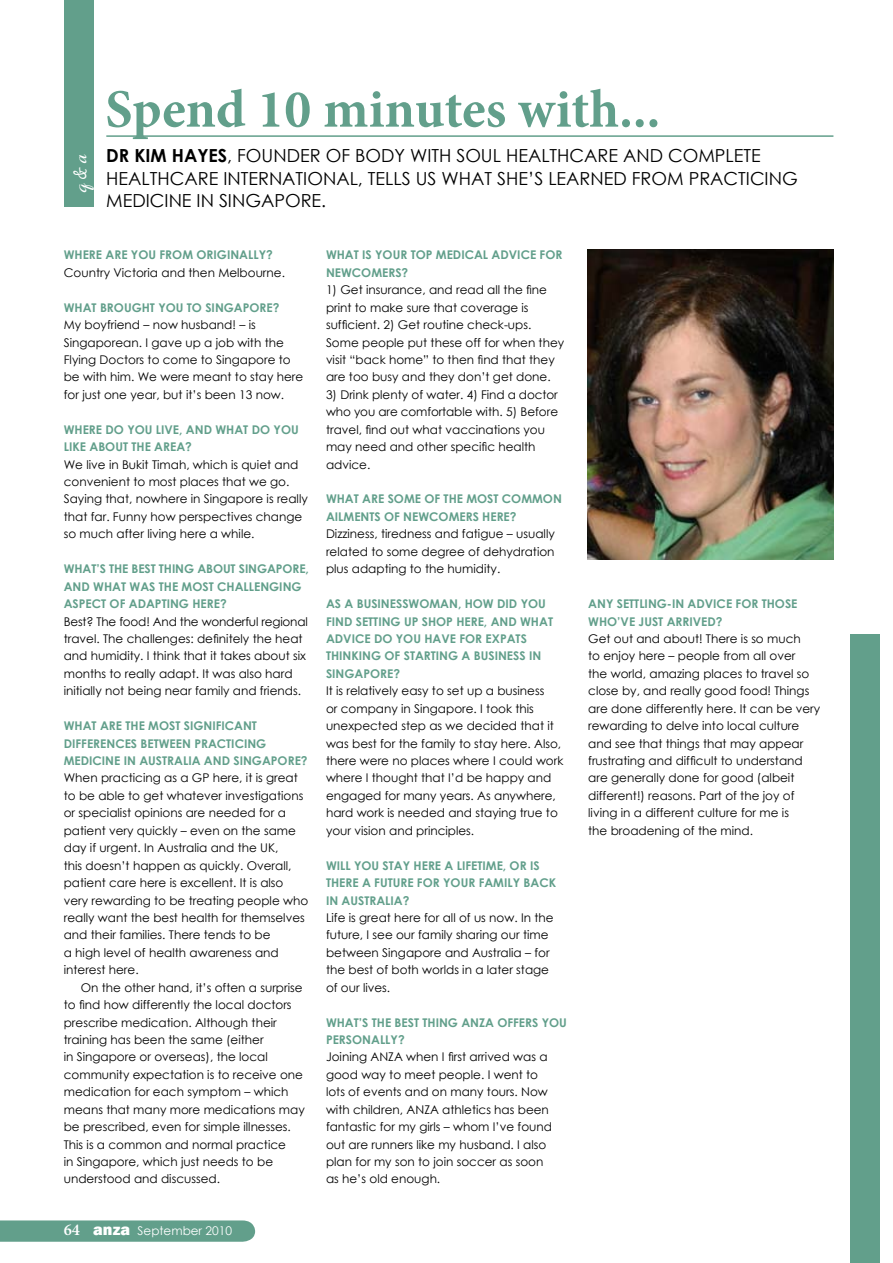
<style>
.page{position:relative;width:893px;height:1263px;background:#fff}
.page>*{position:absolute;margin:0;border:0;box-sizing:border-box;transform-origin:0 0}
.t1{font:700 54px "Minion Pro";color:#629f8b}
.t2{font:30px "Coronet";color:#fff}
.t3{font:18px "Century Gothic";color:#000}
.t4{font:700 18px "Century Gothic";color:#000}
.t5{font:12px/17.4px "Century Gothic";color:#000}
.t6{font:700 12px/17.4px "Century Gothic";color:#629f8b}
.t7{font:12px "Century Gothic";color:#fff}
.s1{font-family:"Freestyle Script";font-size:21px}
.s2{font-family:"Minion Pro";font-weight:600;font-size:16.5px}
.s3{font-family:"Franklin Gothic";font-weight:800;font-size:16.5px}
</style>
<div class="page">
<svg style="left:0;top:1220px;width:255px;height:22px;background:#68a38f"></svg>
<div style="left:850px;top:634px;width:30px;height:629px;background:#629f8b"></div>
<div style="left:64px;top:0;width:30px;height:207px;background:#629f8b"></div>
<hr style="left:106px;top:135px;width:727px;height:2px;background:#629f8b">
<img style="left:588px;top:250px;width:245px;height:309px">
<h2 class="t2" style="left:58px;top:196px;width:43px;rotate:-90deg">q <span class="s1">&amp;</span>a</h2>
<h1 class="t1" style="left:105px;top:71px;width:557px">Spend 10 minutes with...</h1>
<h3 class="t4" style="left:106px;top:142px;width:90px">DR KIM HAYES</h3>
<h3 class="t3" style="left:227px;top:143px;width:24px">, found</h3>
<h3 class="t3" style="left:300px;top:143px;width:178px">er of Body with Soul</h3>
<h3 class="t3" style="left:506px;top:143px;width:131px">healthcare and</h3>
<h3 class="t3" style="left:668px;top:143px;width:29px">Compl</h3>
<h3 class="t3" style="left:734px;top:143px;width:28px">ete</h3>
<h3 class="t3" style="left:106px;top:166px;width:175px">H ealthcare International</h3>
<h3 class="t3" style="left:358px;top:166px;width:36px">, tells</h3>
<h3 class="t3" style="left:416px;top:166px;width:307px">us what she’s learned from practicing</h3>
<h3 class="t3" style="left:106px;top:188px;width:37px">medicin</h3>
<h3 class="t3" style="left:182px;top:188px;width:59px">e in Singapo</h3>
<h3 class="t3" style="left:301px;top:188px;width:27px">re.</h3>
<p class="t6" style="left:64px;top:246px;width:211px">WHERE ARE YOU FROM ORIGINALLY?</p>
<p class="t5" style="left:64px;top:264px;width:223px">Country Victoria and then Melbourne.</p>
<p class="t6" style="left:64px;top:298px;width:217px">WHAT BROUGHT YOU TO SINGAPORE?</p>
<p class="t5" style="left:64px;top:316px;width:241px">My boyfriend – now husband! – is Singaporean. I gave up a job with the Flying Doctors to come to Singapore to be with him. We were meant to stay here for just one year, but it’s been 13 now.</p>
<p class="t6" style="left:64px;top:420px;width:236px">WHERE DO YOU LIVE, AND WHAT DO YOU<br>LIKE ABOUT THE AREA?</p>
<p class="t5" style="left:64px;top:455px;width:246px">We live in Bukit Timah, which is quiet and convenient to most places that we go.<br>Saying that, nowhere in Singapore is really that far. Funny how perspectives change so much after living here a while.</p>
<p class="t6" style="left:64px;top:560px;width:247px">WHAT’S THE BEST THING ABOUT SINGAPORE,<br>AND WHAT WAS THE MOST CHALLENGING<br>ASPECT OF ADAPTING HERE?</p>
<p class="t5" style="left:64px;top:612px;width:246px">Best? The food! And the wonderful regional travel. The challenges: definitely the heat and humidity. I think that it takes about six months to really adapt. It was also hard initially not being near family and friends.</p>
<p class="t6" style="left:64px;top:716px;width:245px">WHAT ARE THE MOST SIGNIFICANT<br>DIFFERENCES BETWEEN PRACTICING<br>MEDICINE IN AUSTRALIA AND SINGAPORE?</p>
<p class="t5" style="left:64px;top:769px;width:246px">When practicing as a GP here, it is great to be able to get whatever investigations or specialist opinions are needed for a patient very quickly – even on the same day if urgent. In Australia and the UK,<br>this doesn’t happen as quickly. Overall, patient care here is excellent. It is also very rewarding to be treating people who really want the best health for themselves and their families. There tends to be<br>a high level of health awareness and interest here.</p>
<p class="t5" style="left:64px;top:978px;width:243px;text-indent:17px">On the other hand, it’s often a surprise to find how differently the local doctors prescribe medication. Although their training has been the same (either<br>in Singapore or overseas), the local community expectation is to receive one medication for each symptom – which means that many more medications may be prescribed, even for simple illnesses.<br>This is a common and normal practice<br>in Singapore, which just needs to be understood and discussed.</p>
<p class="t7" style="left:64px;top:1222px;width:170px"><span class="s2">64</span> <span class="s3">anza</span> September 2010</p>
<p class="t6" style="left:326px;top:246px;width:238px">WHAT IS YOUR TOP MEDICAL ADVICE FOR<br>NEWCOMERS?</p>
<p class="t5" style="left:326px;top:281px;width:240px">1) Get insurance, and read all the fine print to make sure that coverage is sufficient. 2) Get routine check-ups.<br>Some people put these off for when they visit “back home” to then find that they are too busy and they don’t get done.</p>
<p class="t5" style="left:326px;top:386px;width:234px">3) Drink plenty of water. 4) Find a doctor who you are comfortable with. 5) Before travel, find out what vaccinations you may need and other specific health advice.</p>
<p class="t6" style="left:326px;top:490px;width:237px">WHAT ARE SOME OF THE MOST COMMON<br>AILMENTS OF NEWCOMERS HERE?</p>
<p class="t5" style="left:326px;top:525px;width:230px;text-align:justify">Dizziness, tiredness and fatigue – usually related to some degree of dehydration plus adapting to the humidity.</p>
<p class="t6" style="left:326px;top:594px;width:229px">AS A BUSINESSWOMAN, HOW DID YOU<br>FIND SETTING UP SHOP HERE, AND WHAT<br>ADVICE DO YOU HAVE FOR EXPATS<br>THINKING OF STARTING A BUSINESS IN<br>SINGAPORE?</p>
<p class="t5" style="left:326px;top:682px;width:239px">It is relatively easy to set up a business<br>or company in Singapore. I took this unexpected step as we decided that it was best for the family to stay here. Also, there were no places where I could work where I thought that I’d be happy and engaged for many years. As anywhere, hard work is needed and staying true to your vision and principles.</p>
<p class="t6" style="left:326px;top:856px;width:232px">WILL YOU STAY HERE A LIFETIME, OR IS<br>THERE A FUTURE FOR YOUR FAMILY BACK<br>IN AUSTRALIA?</p>
<p class="t5" style="left:326px;top:909px;width:229px">Life is great here for all of us now. In the future, I see our family sharing our time between Singapore and Australia – for the best of both worlds in a later stage of our lives.</p>
<p class="t6" style="left:326px;top:1013px;width:242px">WHAT’S THE BEST THING ANZA OFFERS YOU<br>PERSONALLY?</p>
<p class="t5" style="left:326px;top:1048px;width:228px">Joining ANZA when I first arrived was a good way to meet people. I went to lots of events and on many tours. Now with children, ANZA athletics has been fantastic for my girls – whom I’ve found out are runners like my husband. I also plan for my son to join soccer as soon as he’s old enough.</p>
<p class="t6" style="left:588px;top:594px;width:211px">ANY SETTLING-IN ADVICE FOR THOSE<br>WHO’VE JUST ARRIVED?</p>
<p class="t5" style="left:588px;top:630px;width:234px">Get out and about! There is so much<br>to enjoy here – people from all over<br>the world, amazing places to travel so close by, and really good food! Things are done differently here. It can be very rewarding to delve into local culture and see that things that may appear frustrating and difficult to understand are generally done for good (albeit different!) reasons. Part of the joy of living in a different culture for me is<br>the broadening of the mind.</p>
</div>
